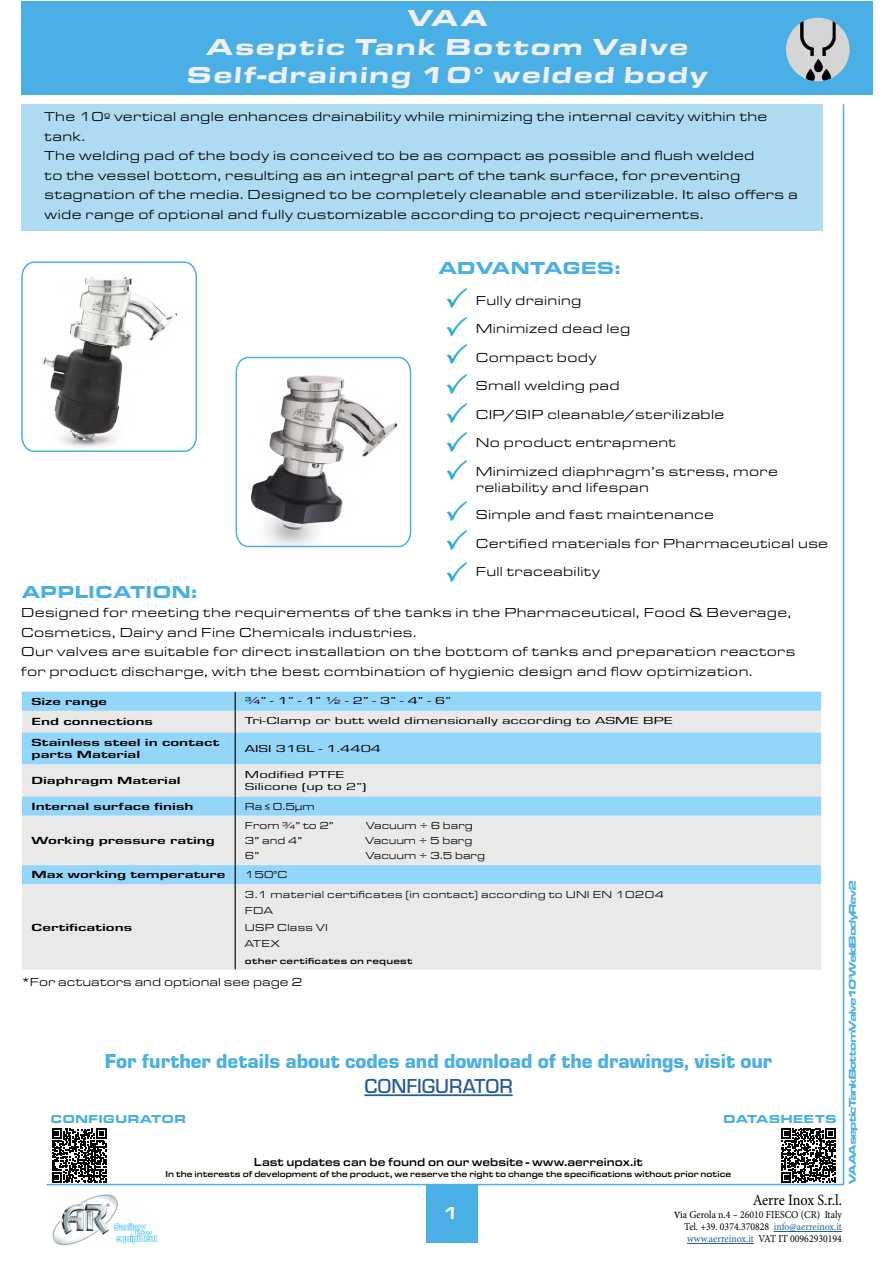
<style>
.page{position:relative;width:893px;height:1263px;background:#fff}
.page>*{position:absolute;margin:0;border:0;box-sizing:border-box;transform-origin:0 0}
.t1{font:900 24px/28.8px "Eurostile Ext";color:#f0f0f1;text-align:center;scale:1.1 1}
.t2{font:900 21px "Eurostile";color:#4aafe4}
.t3{font:500 21px "Eurostile";color:#275b9b}
.t4{font:900 18px "Eurostile Ext";color:#4aafe4}
.t5{font:500 18px "Eurostile Ext";color:#fff}
.t6{font:15.75px "Minion Pro";letter-spacing:-.015em;color:#000;scale:.91 1}
.t7{font:13.5px/19.5px "Eurostile Ext";letter-spacing:.02em;color:#000}
.t8{font:500 12px "Eurostile Ext";color:#000;scale:.88 1}
.t9{font:12px "Eurostile Ext";color:#000}
.t10{font:900 12px "Eurostile Ext";color:#4aafe4}
.t11{font:700 10.65px/12.9px "Eurostile";color:#000;scale:1.6 1}
.t12{font:10.65px/12px "Minion Pro";color:#000;text-align:justify;scale:.93 1}
.t13{font:10.5px/16.5px "Eurostile Ext";letter-spacing:.02em;color:#000}
.t14{font:10.5px/12.6px "Eurostile";color:#000;scale:1.6 1}
.t15{font:10.5px "Eurostile";color:#000;scale:1.62 1}
.t16{font:10.5px "Eurostile Ext";color:#000}
.t17{font:700 10.5px "Eurostile";color:#000;scale:1.6 1}
.t18{font:900 10.2px "Eurostile Ext";color:#4aafe4;scale:1.1 1}
.t19{font:500 9px "Eurostile Ext";color:#000;scale:.88 1}
.t20{font:500 9px "Eurostile Ext";letter-spacing:.02em;color:#000}
.s1{font-size:14.1px}
.s2{color:#275b9b}
</style>
<div class="page">
<div style="left:21px;top:1px;width:851px;height:94px;background:#4aafe4"></div>
<svg style="left:21px;top:261px;width:176px;height:191px"></svg>
<svg style="left:235px;top:356px;width:177px;height:192px"></svg>
<hr style="left:47px;top:1184px;width:797px;height:1px;background:#4aafe4">
<hr style="left:843px;top:104px;width:1px;height:1081px;background:#4aafe4">
<div style="left:21px;top:104px;width:801px;height:127px;background:#aedbf2"></div>
<hr style="left:774px;top:1231px;width:68px;height:1px;background:#275b9b">
<hr style="left:687px;top:1243px;width:67px;height:1px;background:#275b9b">
<img style="left:52px;top:1194px;width:106px;height:51px">
<div style="left:426px;top:1185px;width:51px;height:58px;background:#4aafe4"></div>
<div style="left:786px;top:18px;width:64px;height:63px;background:#d5d5d5;border-radius:50%"></div>
<img style="left:800px;top:18px;width:36px;height:63px">
<svg style="left:781px;top:1128px;width:54px;height:55px"></svg>
<svg style="left:52px;top:1128px;width:54px;height:55px"></svg>
<img style="left:446px;top:288px;width:21px;height:48px">
<img style="left:446px;top:344px;width:21px;height:20px">
<img style="left:446px;top:374px;width:21px;height:78px">
<img style="left:446px;top:460px;width:21px;height:20px">
<img style="left:446px;top:501px;width:21px;height:49px">
<img style="left:446px;top:562px;width:21px;height:20px">
<hr style="left:364px;top:1094px;width:149px;height:2px;background:#275b9b">
<div style="left:22px;top:692px;width:799px;height:19px;background:#94d6f9"></div>
<svg style="left:22px;top:711px;width:799px;height:259px;background:#d2e3ed"></svg>
<hr style="left:235px;top:764px;width:1px;height:32px;background:#000">
<svg style="left:235px;top:692px;width:1px;height:40px"></svg>
<hr style="left:235px;top:732px;width:1px;height:32px;background:#000">
<hr style="left:235px;top:816px;width:1px;height:49px;background:#000">
<svg style="left:235px;top:796px;width:1px;height:20px"></svg>
<svg style="left:235px;top:865px;width:1px;height:19px"></svg>
<hr style="left:235px;top:884px;width:1px;height:85px;background:#000">
<h1 class="t1" style="left:186px;top:2px;width:479px">VAA<br>Aseptic Tank Bottom Valve<br>Self-draining 10° welded body</h1>
<p class="t7" style="left:45px;top:106px;width:755px">The 10º vertical angle enhances drainability while minimizing the internal cavity within the tank.<br>The welding pad of the body is conceived to be as compact as possible and flush welded<br>to the vessel bottom, resulting as an integral part of the tank surface, for preventing stagnation of the media. Designed to be completely cleanable and sterilizable. It also offers a wide range of optional and fully customizable according to project requirements.</p>
<h3 class="t4" style="left:439px;top:254px;width:184px">ADVANTAGES:</h3>
<h3 class="t4" style="left:22px;top:578px;width:177px">APPLICATION:</h3>
<p class="t7" style="left:476px;top:285px;width:304px;line-height:28.5px">Fully draining<br>Minimized dead leg<br>Compact body<br>Small welding pad<br>CIP/SIP cleanable/sterilizable<br>No product entrapment<br>Minimized diaphragm’s stress, more</p>
<p class="t7" style="left:476px;top:473px;width:240px;line-height:27px">reliability and lifespan<br>Simple and fast maintenance</p>
<p class="t7" style="left:476px;top:528px;width:354px;line-height:28.5px">Certified materials for Pharmaceutical use<br>Full traceability</p>
<p class="t7" style="left:21px;top:602px;width:776px">Designed for meeting the requirements of the tanks in the Pharmaceutical, Food &amp; Beverage, Cosmetics, Dairy and Fine Chemicals industries.<br>Our valves are suitable for direct installation on the bottom of tanks and preparation reactors for product discharge, with the best combination of hygienic design and flow optimization.</p>
<p class="t17" style="left:32px;top:694px;width:49px">Size range</p>
<p class="t14" style="left:245px;top:693px;width:130px">3/4” - 1” - 1” ½ - 2” - 3” - 4” - 6”</p>
<p class="t11" style="left:32px;top:714px;width:77px">End connections</p>
<p class="t15" style="left:245px;top:713px;width:265px">Tri-Clamp or butt weld dimensionally according to ASME BPE</p>
<p class="t11" style="left:32px;top:735px;width:119px">Stainless steel in contact parts Material</p>
<p class="t14" style="left:245px;top:742px;width:87px">AISI 316L - 1.4404</p>
<p class="t11" style="left:32px;top:773px;width:95px">Diaphragm Material</p>
<p class="t14" style="left:245px;top:767px;width:77px">Modified PTFE<br>Silicone (up to 2”)</p>
<p class="t11" style="left:32px;top:799px;width:103px">Internal surface finish</p>
<p class="t13" style="left:245px;top:797px;width:71px">Ra ≤ 0.5μm</p>
<p class="t11" style="left:32px;top:833px;width:116px">Working pressure rating</p>
<p class="t13" style="left:245px;top:816px;width:91px">From 3/4” to 2”</p>
<p class="t16" style="left:366px;top:818px;width:108px">Vacuum ÷ 6 barg</p>
<p class="t13" style="left:245px;top:831px;width:59px">3” and 4”</p>
<p class="t16" style="left:366px;top:833px;width:108px">Vacuum ÷ 5 barg</p>
<p class="t13" style="left:245px;top:846px;width:16px">6”</p>
<p class="t16" style="left:366px;top:848px;width:121px">Vacuum ÷ 3.5 barg</p>
<p class="t11" style="left:32px;top:868px;width:123px">Max working temperature</p>
<p class="t13" style="left:245px;top:866px;width:44px">150°C</p>
<p class="t13" style="left:245px;top:885px;width:420px">3.1 material certificates (in contact) according to UNI EN 10204<br>FDA<br>USP Class VI<br>ATEX</p>
<p class="t20" style="left:245px;top:954px;width:169px">other certificates on request</p>
<p class="t9" style="left:22px;top:973px;width:282px">*For actuators and optional see page 2</p>
<p class="t11" style="left:32px;top:920px;width:64px">Certifications</p>
<h2 class="t2" style="left:105px;top:1046px;width:669px">For further details about codes and download of the drawings, visit our</h2>
<h2 class="t3" style="left:364px;top:1072px;width:150px">CONFIGURATOR</h2>
<p class="t10" style="left:51px;top:1109px;width:137px">CONFIGURATOR</p>
<p class="t10" style="left:723px;top:1109px;width:115px">DATASHEETS</p>
<p class="t8" style="left:254px;top:1153px;width:444px">Last updates can be found on our website - www.aerreinox.it</p>
<p class="t19" style="left:166px;top:1167px;width:644px">In the interests of development of the product, we reserve the right to change the specifications without prior notice</p>
<p class="t18" style="left:845px;top:1185px;width:280px;rotate:-90deg">VAA Aseptic Tank Bottom Valve 10°Weld Body Rev2</p>
<h3 class="t5" style="left:443px;top:1199px;width:18px">1</h3>
<p class="t6" style="left:753px;top:1189px;width:100px">Aerre Inox S.r.l.</p>
<p class="t12" style="left:684px;top:1209px;width:171px;text-indent:-10px"><span class="s1">v</span>ia Gerola n.4 – 26010 FIESCO (CR) Italy Tel. +39. 0374.370828 <span class="s2">info@aerreinox.it www.aerreinox.it</span> VAT IT 00962930194</p>
</div>
